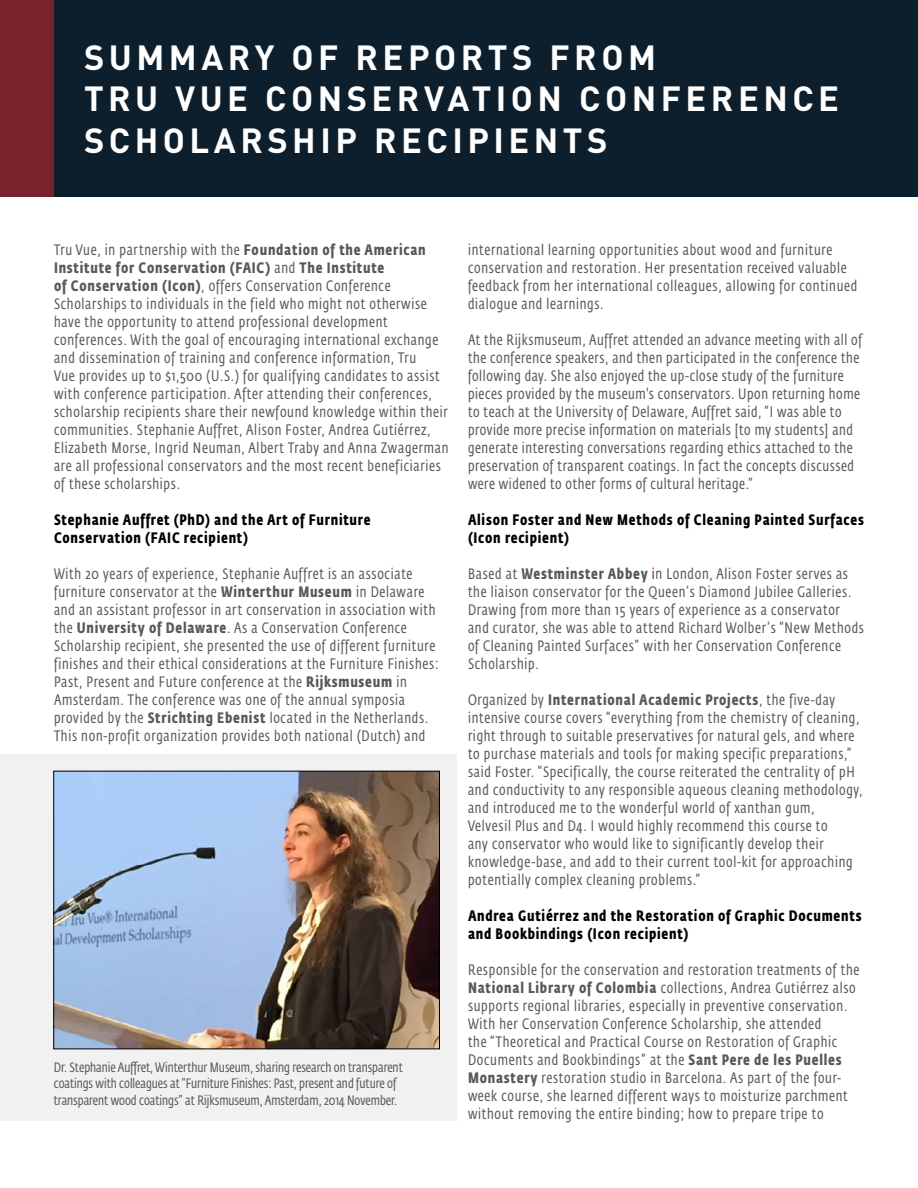
<style>
.page{position:relative;width:918px;height:1188px;background:#fff}
.page>*{position:absolute;margin:0;border:0;box-sizing:border-box;transform-origin:0 0}
.t1{font:700 34.5px/41.4px "DIN";letter-spacing:.13em;color:#fff}
.t2{font:15px/18px "Fedra Sans Cond Std";letter-spacing:.05em;color:#58595b}
.t3{font:700 15px/18px "Fedra Sans Cond Std";letter-spacing:.05em;color:#000}
.t4{font:13.5px/16.2px "Fedra Sans Cond Std";color:#58595b}
.s1{font-weight:700}
.s2{color:#79222e}
</style>
<div class="page">
<div style="left:0;top:0;width:918px;height:197px;background:#0d1f2c"></div>
<div style="left:0;top:0;width:54px;height:197px;background:#79222e"></div>
<div style="left:0;top:754px;width:456px;height:366px;background:#f1f1f2"></div>
<img style="left:55px;top:773px;width:383px;height:274px">
<div style="left:53px;top:771px;width:387px;height:278px;border:1px solid #000"></div>
<h1 class="t1" style="left:84px;top:35px;width:757px">SUMMARY OF REPORTS FROM<br>TRU VUE CONSERVATION CONFERENCE<br>SCHOLARSHIP RECIPIENTS</h1>
<p class="t2" style="left:54px;top:241px;width:396px">Tru Vue, in partnership with the <span class="s1">Foundation of the American Institute for Conservation (FAIC)</span> and <span class="s1">The Institute<br>of Conservation (Icon)</span>, offers Conservation Conference Scholarships to individuals in the field who might not otherwise have the opportunity to attend professional development conferences. With the goal of encouraging international exchange and dissemination of training and conference information, Tru<br>Vue provides up to $1,500 (U.S.) for qualifying candidates to assist with conference participation. After attending their conferences, scholarship recipients share their newfound knowledge within their communities. Stephanie Auffret, Alison Foster, Andrea Gutiérrez, Elizabeth Morse, Ingrid Neuman, Albert Traby and Anna Zwagerman are all professional conservators and the most recent beneficiaries of these scholarships.</p>
<p class="t3" style="left:54px;top:511px;width:318px">Stephanie Auffret (PhD) and the Art of Furniture<br>Conservation (FAIC recipient)</p>
<p class="t2" style="left:54px;top:565px;width:386px">With 20 years of experience, Stephanie Auffret is an associate furniture conservator at the <span class="s1">Winterthur Museum</span> in Delaware and an assistant professor in art conservation in association with the <span class="s1">University of Delaware</span>. As a Conservation Conference Scholarship recipient, she presented the use of different furniture finishes and their ethical considerations at the Furniture Finishes:<br>Past, Present and Future conference at the <span class="s1">Rijksmuseum</span> in Amsterdam. The conference was one of the annual symposia provided by the <span class="s1">Strichting Ebenist</span> located in the Netherlands.<br>This non-profit organization provides both national (Dutch) and</p>
<p class="t4" style="left:54px;top:1060px;width:350px">Dr. Stephanie Auffret, Winterthur Museum, sharing research on transparent coatings with colleagues at “Furniture Finishes: Past, present and future of transparent wood coatings” at Rijksmuseum, Amsterdam, 2014 November.</p>
<p class="t2" style="left:468px;top:241px;width:391px">international learning opportunities about wood and furniture conservation and restoration. Her presentation received valuable feedback from her international colleagues, allowing for continued dialogue and learnings.</p>
<p class="t2" style="left:468px;top:331px;width:396px">At the Rijksmuseum, Auffret attended an advance meeting with all of the conference speakers, and then participated in the conference the following day. She also enjoyed the up-close study of the furniture pieces provided by the museum's conservators. Upon returning home to teach at the University of Delaware, Auffret said, “I was able to provide more precise information on materials [to my students] and generate interesting conversations regarding ethics attached to the preservation of transparent coatings. In fact the concepts discussed were widened to other forms of cultural heritage.”</p>
<p class="t3" style="left:468px;top:511px;width:398px">Alison Foster and New Methods of Cleaning Painted Surfaces (Icon recipient)</p>
<p class="t2" style="left:468px;top:565px;width:398px">Based at <span class="s1">Westminster Abbey</span> <span class="s2">i</span>n London, Alison Foster serves as the liaison conservator for the Queen’s Diamond Jubilee Galleries.<br>Drawing from more than 15 years of experience as a conservator and curator, she was able to attend Richard Wolber’s “New Methods of Cleaning Painted Surfaces” with her Conservation Conference Scholarship.</p>
<p class="t2" style="left:468px;top:691px;width:396px">Organized by <span class="s1">International Academic Projects</span>, the five-day intensive course covers “everything from the chemistry of cleaning, right through to suitable preservatives for natural gels, and where to purchase materials and tools for making specific preparations,” said Foster. “Specifically, the course reiterated the centrality of pH and conductivity to any responsible aqueous cleaning methodology, and introduced me to the wonderful world of xanthan gum,<br>Velvesil Plus and D4. I would highly recommend this course to<br>any conservator who would like to significantly develop their knowledge-base, and add to their current tool-kit for approaching potentially complex cleaning problems.”</p>
<p class="t3" style="left:468px;top:907px;width:395px">Andrea Gutiérrez and the Restoration of Graphic Documents and Bookbindings (Icon recipient)</p>
<p class="t2" style="left:468px;top:961px;width:393px">Responsible for the conservation and restoration treatments of the <span class="s1">National Library of Colombia</span> collections, Andrea Gutiérrez also supports regional libraries, especially in preventive conservation.<br>With her Conservation Conference Scholarship, she attended<br>the “Theoretical and Practical Course on Restoration of Graphic Documents and Bookbindings” at the <span class="s1">Sant Pere de les Puelles Monastery</span> restoration studio in Barcelona. As part of the four&shy;week course, she learned different ways to moisturize parchment without removing the entire binding; how to prepare tripe to</p>
</div>
